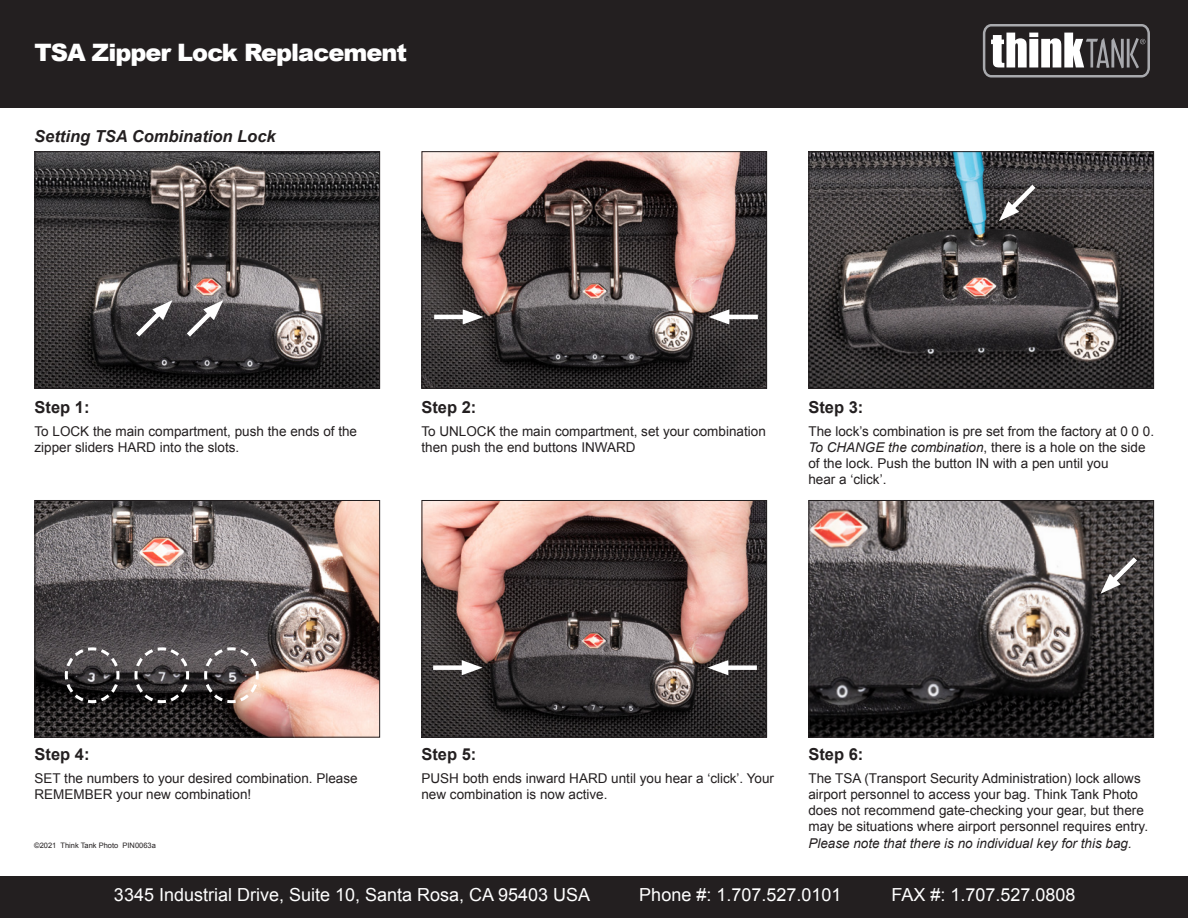
<style>
.page{position:relative;width:1188px;height:918px;background:#fff}
.page>*{position:absolute;margin:0;border:0;box-sizing:border-box;transform-origin:0 0}
.t1{font:900 24px "Arial";letter-spacing:-.04em;color:#fff}
.t2{font:18px "Arial";color:#fff}
.t3{font:700 16.5px "Arial";color:#231f20}
.t4{font:italic 700 16.5px "Arial";color:#231f20}
.t5{font:13.5px/16.2px "Arial";color:#231f20}
.t6{font:italic 13.5px "Arial";color:#231f20}
.t7{font:7.5px "Arial";color:#231f20}
.s1{font-style:italic}
</style>
<div class="page">
<img style="left:423px;top:153px;width:342px;height:234px">
<div style="left:421px;top:151px;width:346px;height:238px;border:1px solid #231f20"></div>
<img style="left:36px;top:153px;width:342px;height:234px">
<div style="left:34px;top:151px;width:346px;height:238px;border:1px solid #231f20"></div>
<img style="left:810px;top:153px;width:342px;height:234px">
<div style="left:808px;top:151px;width:346px;height:238px;border:1px solid #231f20"></div>
<img style="left:423px;top:502px;width:342px;height:234px">
<div style="left:421px;top:500px;width:346px;height:238px;border:1px solid #231f20"></div>
<img style="left:36px;top:502px;width:342px;height:234px">
<div style="left:34px;top:500px;width:346px;height:238px;border:1px solid #231f20"></div>
<img style="left:810px;top:502px;width:342px;height:234px">
<div style="left:808px;top:500px;width:346px;height:238px;border:1px solid #231f20"></div>
<svg style="left:131px;top:300px;width:41px;height:41px;background:#5f5c5e"></svg>
<svg style="left:182px;top:300px;width:41px;height:41px;background:#625f61"></svg>
<hr style="left:434px;top:315px;width:37px;height:4px;background:#fff">
<svg style="left:463px;top:309px;width:21px;height:16px"></svg>
<hr style="left:721px;top:315px;width:37px;height:4px;background:#fff">
<svg style="left:708px;top:309px;width:21px;height:16px"></svg>
<svg style="left:999px;top:180px;width:41px;height:41px;background:#615e5e"></svg>
<svg style="left:203px;top:646px;width:57px;height:59px;background:#716664"></svg>
<div style="left:433px;top:665px;width:37px;height:5px;background:#fff"></div>
<svg style="left:462px;top:660px;width:21px;height:15px"></svg>
<div style="left:720px;top:665px;width:37px;height:5px;background:#fff"></div>
<svg style="left:707px;top:660px;width:21px;height:15px"></svg>
<svg style="left:1101px;top:553px;width:41px;height:41px;background:#635f5f"></svg>
<svg style="left:63px;top:646px;width:58px;height:59px;background:#474446"></svg>
<svg style="left:133px;top:646px;width:58px;height:59px;background:#4e4a4c"></svg>
<div style="left:0;top:876px;width:1188px;height:42px;background:#231f20"></div>
<div style="left:0;top:0;width:1188px;height:108px;background:#231f20"></div>
<svg style="left:983px;top:24px;width:167px;height:54px"></svg>
<h1 class="t1" style="left:34px;top:35px;width:374px">TSA Zipper Lock Replacement</h1>
<p class="t4" style="left:34px;top:125px;width:243px">Setting TSA Combination Lock</p>
<p class="t3" style="left:34px;top:396px;width:57px">Step 1:</p>
<p class="t5" style="left:34px;top:423px;width:324px">To LOCK the main compartment, push the ends of the zipper sliders HARD into the slots.</p>
<p class="t3" style="left:421px;top:396px;width:57px">Step 2:</p>
<p class="t5" style="left:421px;top:423px;width:346px">To UNLOCK the main compartment, set your combination then push the end buttons INWARD</p>
<p class="t3" style="left:808px;top:396px;width:57px">Step 3:</p>
<p class="t5" style="left:808px;top:423px;width:347px">The lock’s combination is pre set from the factory at 0 0 0.<br><span class="s1">To CHANGE the combination</span>, there is a hole on the side of the lock. Push the button IN with a pen until you<br>hear a ‘click’.</p>
<p class="t3" style="left:34px;top:743px;width:57px">Step 4:</p>
<p class="t5" style="left:34px;top:770px;width:325px">SET the numbers to your desired combination. Please<br>REMEMBER your new combination!</p>
<p class="t7" style="left:34px;top:840px;width:123px">©2021 Think Tank Photo PIN0063a</p>
<p class="t3" style="left:421px;top:743px;width:57px">Step 5:</p>
<p class="t5" style="left:421px;top:770px;width:354px">PUSH both ends inward HARD until you hear a ‘click’. Your new combination is now active.</p>
<p class="t3" style="left:808px;top:743px;width:57px">Step 6:</p>
<p class="t5" style="left:808px;top:770px;width:341px">The TSA (Transport Security Administration) lock allows airport personnel to access your bag. Think Tank Photo does not recommend gate-checking your gear, but there may be situations where airport personnel requires entry.</p>
<p class="t6" style="left:808px;top:834px;width:325px">Please note that there is no individual key for this bag.</p>
<h2 class="t2" style="left:114px;top:883px;width:478px">3345 Industrial Drive, Suite 10, Santa Rosa, CA 95403 USA</h2>
<h2 class="t2" style="left:639px;top:883px;width:204px">Phone #: 1.707.527.0101</h2>
<h2 class="t2" style="left:892px;top:883px;width:186px">FAX #: 1.707.527.0808</h2>
</div>
